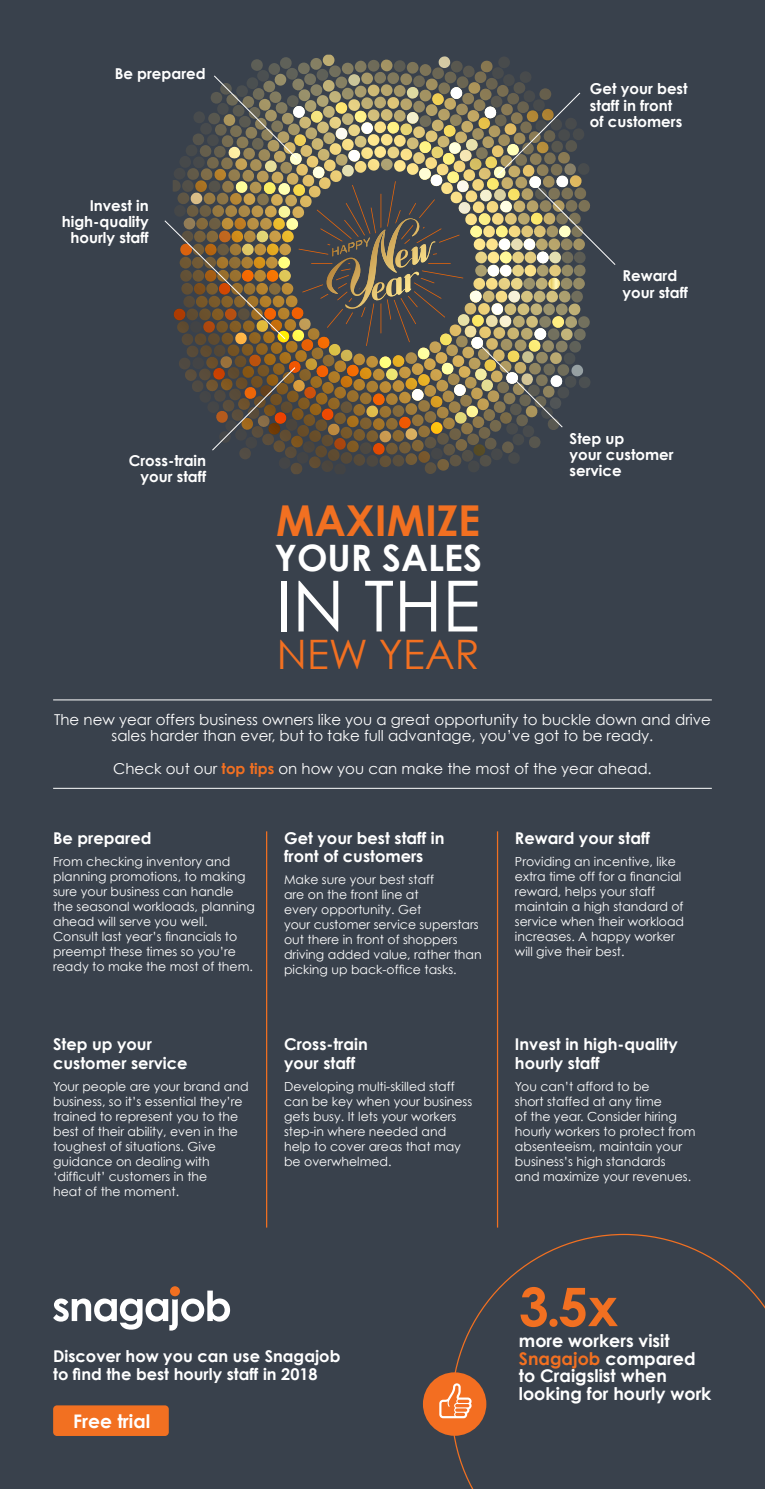
<style>
.page{position:relative;width:765px;height:1489px;background:#fff}
.page>*{position:absolute;margin:0;border:0;box-sizing:border-box;transform-origin:0 0}
.t1{font:70.5px "Century Gothic";color:#fff}
.t2{font:700 53.25px "Century Gothic";color:#f27021}
.t3{font:700 42.5px "Century Gothic";color:#f27021}
.t4{font:40.62px "Century Gothic";color:#f27021}
.t5{font:700 36.38px "Century Gothic";color:#fff}
.t6{font:700 18.75px "Century Gothic";color:#fff}
.t7{font:700 17.5px/17.5px "Century Gothic";color:#fff}
.t8{font:700 16.25px/18.8px "Century Gothic";color:#fff}
.t9{font:15px/16.2px "Century Gothic";color:#fff;text-align:center}
.t10{font:700 15px/16.2px "Century Gothic";color:#fff}
.t11{font:12.5px/15px "Century Gothic";color:#fff}
.s1{font-weight:700;color:#f27021}
.s2{color:#f27021}
</style>
<div class="page">
<div style="left:0;top:964px;width:765px;height:524px;background:#39414c"></div>
<div style="left:0;top:0;width:765px;height:990px;background:#39414c"></div>
<hr style="left:53px;top:699px;width:659px;height:1px;background:#fff">
<hr style="left:53px;top:788px;width:659px;height:1px;background:#fff">
<img style="left:164px;top:55px;width:452px;height:419px">
<hr style="left:266px;top:831px;width:1px;height:396px;background:#f27021">
<hr style="left:497px;top:831px;width:1px;height:396px;background:#f27021">
<svg style="left:53px;top:1290px;width:177px;height:40px"></svg>
<div style="left:170px;top:1286px;width:10px;height:10px;background:#f27021;border-radius:50%"></div>
<svg style="left:451px;top:1233px;width:314px;height:255px"></svg>
<div style="left:423px;top:1372px;width:63px;height:63px;background:#f36e21;border-radius:50%"></div>
<svg style="left:439px;top:1383px;width:33px;height:34px"></svg>
<div style="left:53px;top:1405px;width:116px;height:30px;background:#f27021;border-radius:4px"></div>
<p class="t10" style="left:115px;top:65px;width:92px">Be prepared</p>
<p class="t10" style="left:62px;top:196px;width:89px;text-align:right">Invest in high-quality hourly staff</p>
<p class="t10" style="left:129px;top:452px;width:79px;text-align:right">Cross-train your staff</p>
<p class="t3" style="left:276px;top:488px;width:206px">MAXIMIZE</p>
<p class="t5" style="left:274px;top:530px;width:209px">YOUR SALES</p>
<p class="t1" style="left:276px;top:556px;width:205px">IN THE</p>
<p class="t4" style="left:277px;top:626px;width:204px">NEW YEAR</p>
<p class="t10" style="left:590px;top:80px;width:99px">Get your best staff in front of customers</p>
<p class="t10" style="left:622px;top:267px;width:67px">Reward your staff</p>
<p class="t10" style="left:570px;top:429px;width:106px">Step up<br>your customer service</p>
<p class="t9" style="left:54px;top:711px;width:658px">The new year offers business owners like you a great opportunity to buckle down and drive sales harder than ever, but to take full advantage, you’ve got to be ready.</p>
<p class="t9" style="left:113px;top:760px;width:540px">Check out our <span class="s1">top tips</span> on how you can make the most of the year ahead.</p>
<p class="t8" style="left:53px;top:827px;width:100px">Be prepared</p>
<p class="t11" style="left:53px;top:853px;width:203px">From checking inventory and planning promotions, to making sure your business can handle the seasonal workloads, planning ahead will serve you well.<br>Consult last year’s financials to preempt these times so you’re ready to make the most of them.</p>
<p class="t8" style="left:53px;top:1034px;width:136px">Step up your customer service</p>
<p class="t11" style="left:53px;top:1078px;width:197px">Your people are your brand and business, so it’s essential they’re trained to represent you to the best of their ability, even in the toughest of situations. Give guidance on dealing with ‘difficult’ customers in the<br>heat of the moment.</p>
<p class="t8" style="left:284px;top:827px;width:162px">Get your best staff in front of customers</p>
<p class="t11" style="left:284px;top:872px;width:199px">Make sure your best staff<br>are on the front line at<br>every opportunity. Get<br>your customer service superstars out there in front of shoppers driving added value, rather than picking up back-office tasks.</p>
<p class="t8" style="left:284px;top:1034px;width:85px">Cross-train your staff</p>
<p class="t11" style="left:284px;top:1078px;width:190px">Developing multi-skilled staff can be key when your business gets busy. It lets your workers step-in where needed and help to cover areas that may be overwhelmed.</p>
<p class="t8" style="left:515px;top:827px;width:137px">Reward your staff</p>
<p class="t11" style="left:515px;top:853px;width:171px">Providing an incentive, like extra time off for a financial reward, helps your staff maintain a high standard of service when their workload increases. A happy worker will give their best.</p>
<p class="t8" style="left:515px;top:1034px;width:164px">Invest in high-quality hourly staff</p>
<p class="t11" style="left:515px;top:1078px;width:182px">You can’t afford to be<br>short staffed at any time<br>of the year. Consider hiring hourly workers to protect from absenteeism, maintain your business’s high standards<br>and maximize your revenues.</p>
<p class="t8" style="left:53px;top:1345px;width:289px">Discover how you can use Snagajob to find the best hourly staff in 2018</p>
<p class="t6" style="left:73px;top:1406px;width:79px">Free trial</p>
<p class="t2" style="left:519px;top:1266px;width:100px">3.5x</p>
<p class="t7" style="left:519px;top:1331px;width:194px">more workers visit<br><span class="s2">Snagajob</span> compared to Craigslist when looking for hourly work</p>
</div>
